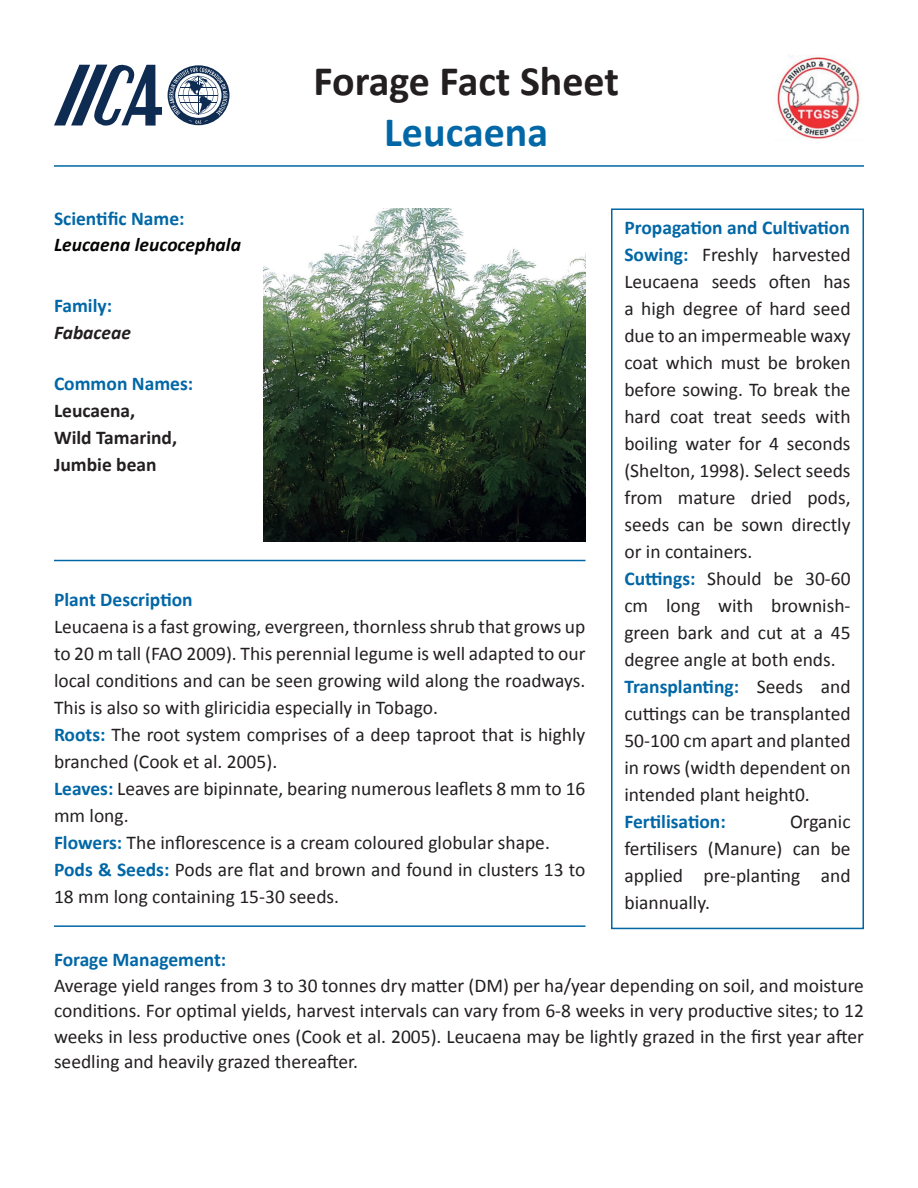
<style>
.page{position:relative;width:918px;height:1188px;background:#fff}
.page>*{position:absolute;margin:0;border:0;box-sizing:border-box;transform-origin:0 0}
.t1{font:700 42px "Calibri";color:#231f20}
.t2{font:700 42px "Calibri";color:#0167a6}
.t3{font:19.5px/27px "Calibri";color:#231f20}
.t4{font:700 19.5px "Calibri";color:#0167a6}
.t5{font:700 19.5px/27px "Calibri";color:#231f20}
.t6{font:italic 700 19.5px "Calibri";color:#040503}
.t7{font:italic 700 19.5px "Calibri";color:#231f20}
.s1{font-weight:700;color:#0167a6}
</style>
<div class="page">
<div style="left:611px;top:208px;width:253px;height:721px;border:2px solid #0167a6"></div>
<img style="left:264px;top:208px;width:321px;height:334px">
<svg style="left:54px;top:65px;width:108px;height:61px"></svg>
<svg style="left:168px;top:65px;width:61px;height:60px"></svg>
<img style="left:776px;top:56px;width:84px;height:83px">
<hr style="left:54px;top:165px;width:810px;height:2px;background:#0167a6">
<hr style="left:54px;top:560px;width:531px;height:1px;background:#0167a6">
<hr style="left:54px;top:925px;width:531px;height:2px;background:#0167a6">
<h1 class="t1" style="left:313px;top:55px;width:307px">Forage Fact Sheet</h1>
<h1 class="t2" style="left:384px;top:106px;width:165px">Leucaena</h1>
<p class="t4" style="left:54px;top:206px;width:132px">Scientific Name:</p>
<p class="t6" style="left:54px;top:232px;width:189px">Leucaena leucocephala</p>
<p class="t4" style="left:54px;top:293px;width:60px">Family:</p>
<p class="t7" style="left:54px;top:320px;width:78px">Fabaceae</p>
<p class="t4" style="left:54px;top:371px;width:141px">Common Names:</p>
<p class="t5" style="left:54px;top:396px;width:125px">Leucaena,<br>Wild Tamarind,<br>Jumbie bean</p>
<p class="t4" style="left:54px;top:587px;width:140px">Plant Description</p>
<p class="t3" style="left:54px;top:612px;width:533px">Leucaena is a fast growing, evergreen, thornless shrub that grows up to 20 m tall (FAO 2009). This perennial legume is well adapted to our local conditions and can be seen growing wild along the roadways.<br>This is also so with gliricidia especially in Tobago.<br><span class="s1">Roots:</span> The root system comprises of a deep taproot that is highly branched (Cook et al. 2005).<br><span class="s1">Leaves:</span> Leaves are bipinnate, bearing numerous leaflets 8 mm to 16 mm long.<br><span class="s1">Flowers:</span> The inflorescence is a cream coloured globular shape.<br><span class="s1">Pods &amp; Seeds:</span> Pods are flat and brown and found in clusters 13 to 18 mm long containing 15-30 seeds.</p>
<p class="t3" style="left:624px;top:213px;width:228px"><span class="s1">Propagation and Cultivation<br>Sowing:</span> Freshly harvested<br>Leucaena seeds often has a high degree of hard seed due to an impermeable waxy coat which must be broken before sowing. To break the hard coat treat seeds with boiling water for 4 seconds (Shelton, 1998). Select seeds from mature dried pods, seeds can be sown directly or in containers.<br><span class="s1">Cuttings:</span> Should be 30-60 cm long with brownish&shy;green bark and cut at a 45 degree angle at both ends.<br><span class="s1">Transplanting:</span> Seeds and cuttings can be transplanted<br>50-100 cm apart and planted in rows (width dependent on intended plant height0.</p>
<p class="t4" style="left:624px;top:810px;width:103px">Fertilisation:</p>
<p class="t3" style="left:624px;top:807px;width:228px;text-align:justify;text-indent:166px">Organic fertilisers (Manure) can be applied pre-planting and biannually.</p>
<p class="t4" style="left:54px;top:947px;width:174px">Forage Management:</p>
<p class="t3" style="left:54px;top:971px;width:812px;line-height:25.5px;text-align:justify">Average yield ranges from 3 to 30 tonnes dry matter (DM) per ha/year depending on soil, and moisture conditions. For optimal yields, harvest intervals can vary from 6-8 weeks in very productive sites; to 12 weeks in less productive ones (Cook et al. 2005). Leucaena may be lightly grazed in the first year after seedling and heavily grazed thereafter.</p>
</div>
